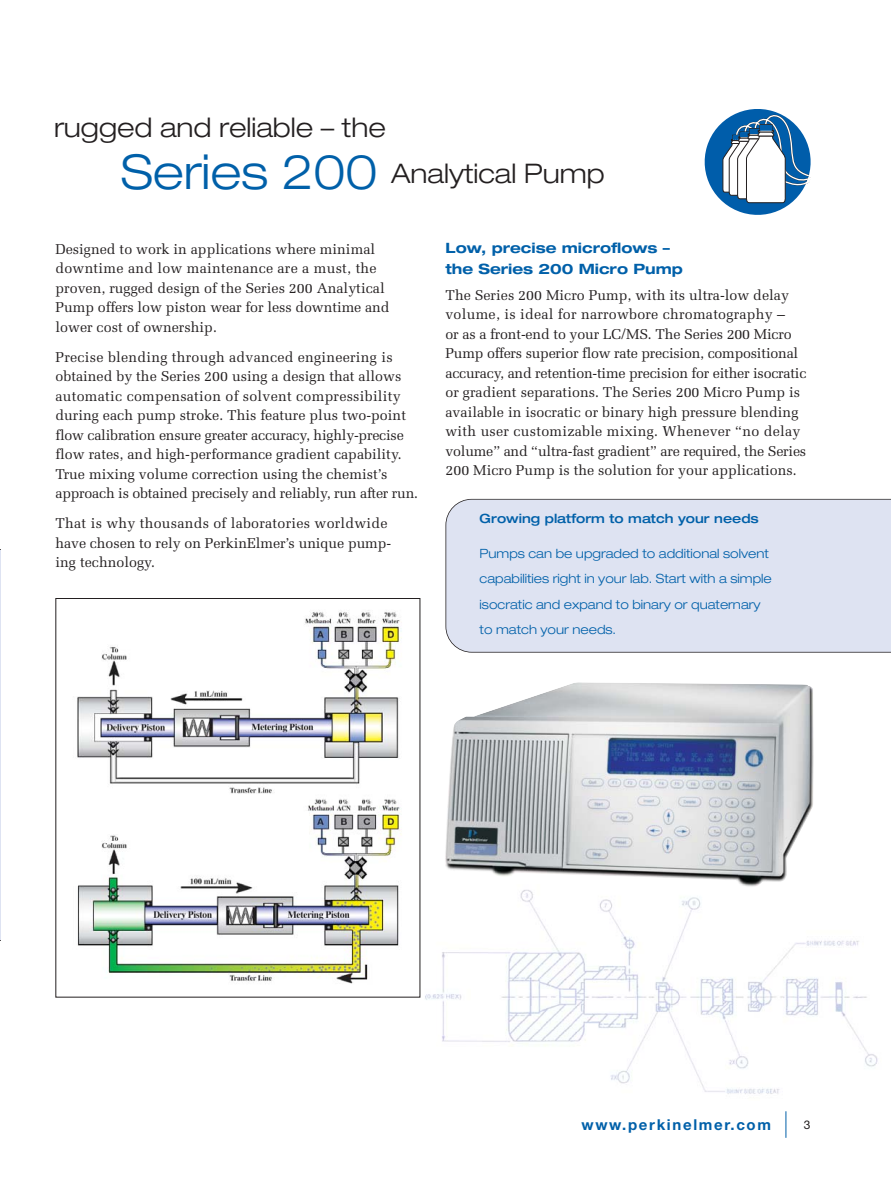
<style>
.page{position:relative;width:891px;height:1188px;background:#fff}
.page>*{position:absolute;margin:0;border:0;box-sizing:border-box;transform-origin:0 0}
.t1{font:300 expanded 27px/46.5px "Helvetica Neue";color:#231f20}
.t2{font:700 15px "Helvetica Neue";letter-spacing:.11em;color:#0060a9}
.t3{font:14.25px/19.5px "Melior";color:#231f20}
.t4{font:700 expanded 14.25px/21px "Helvetica Neue";color:#0060a9}
.t5{font:300 expanded 12.75px/25.5px "Helvetica Neue";color:#0060a9}
.t6{font:500 expanded 12.75px "Helvetica Neue";color:#0060a9}
.t7{font:12px "Helvetica Neue";color:#231f20}
.s1{font-size:48px;color:#0060a9}
</style>
<div class="page">
<img style="left:414px;top:885px;width:464px;height:209px">
<svg style="left:0;top:549px;width:1px;height:392px"></svg>
<svg style="left:786px;top:1111px;width:1px;height:27px"></svg>
<div style="left:446px;top:499px;width:445px;height:154px;background:#dee3f2"></div>
<svg style="left:705px;top:109px;width:106px;height:106px"></svg>
<img style="left:77px;top:610px;width:341px;height:385px">
<img style="left:444px;top:682px;width:370px;height:206px">
<h1 class="t1" style="left:121px;top:106px;width:486px;text-indent:-67px">rugged and reliable – the<br><span class="s1">Series 200</span> Analytical Pump</h1>
<p class="t3" style="left:56px;top:240px;width:336px">Designed to work in applications where minimal downtime and low maintenance are a must, the proven, rugged design of the Series 200 Analytical Pump offers low piston wear for less downtime and lower cost of ownership.</p>
<p class="t3" style="left:56px;top:348px;width:364px">Precise blending through advanced engineering is obtained by the Series 200 using a design that allows automatic compensation of solvent compressibility during each pump stroke. This feature plus two-point flow calibration ensure greater accuracy, highly-precise flow rates, and high-performance gradient capability.<br>True mixing volume correction using the chemist’s approach is obtained precisely and reliably, run after run.</p>
<p class="t3" style="left:56px;top:515px;width:337px">That is why thousands of laboratories worldwide have chosen to rely on PerkinElmer’s unique pump&shy;ing technology.</p>
<p class="t4" style="left:446px;top:239px;width:239px">Low, precise microflows – the Series 200 Micro Pump</p>
<p class="t3" style="left:446px;top:287px;width:363px">The Series 200 Micro Pump, with its ultra-low delay volume, is ideal for narrowbore chromatography –<br>or as a front-end to your LC/MS. The Series 200 Micro Pump offers superior flow rate precision, compositional accuracy, and retention-time precision for either isocratic or gradient separations. The Series 200 Micro Pump is available in isocratic or binary high pressure blending with user customizable mixing. Whenever “no delay volume” and “ultra-fast gradient” are required, the Series 200 Micro Pump is the solution for your applications.</p>
<p class="t6" style="left:480px;top:514px;width:281px">Growing platform to match your needs</p>
<p class="t5" style="left:480px;top:542px;width:294px">Pumps can be upgraded to additional solvent capabilities right in your lab. Start with a simple isocratic and expand to binary or quaternary to match your needs.</p>
<p class="t2" style="left:581px;top:1119px;width:191px">www.perkinelmer.com</p>
<p class="t7" style="left:804px;top:1120px;width:8px">3</p>
</div>
